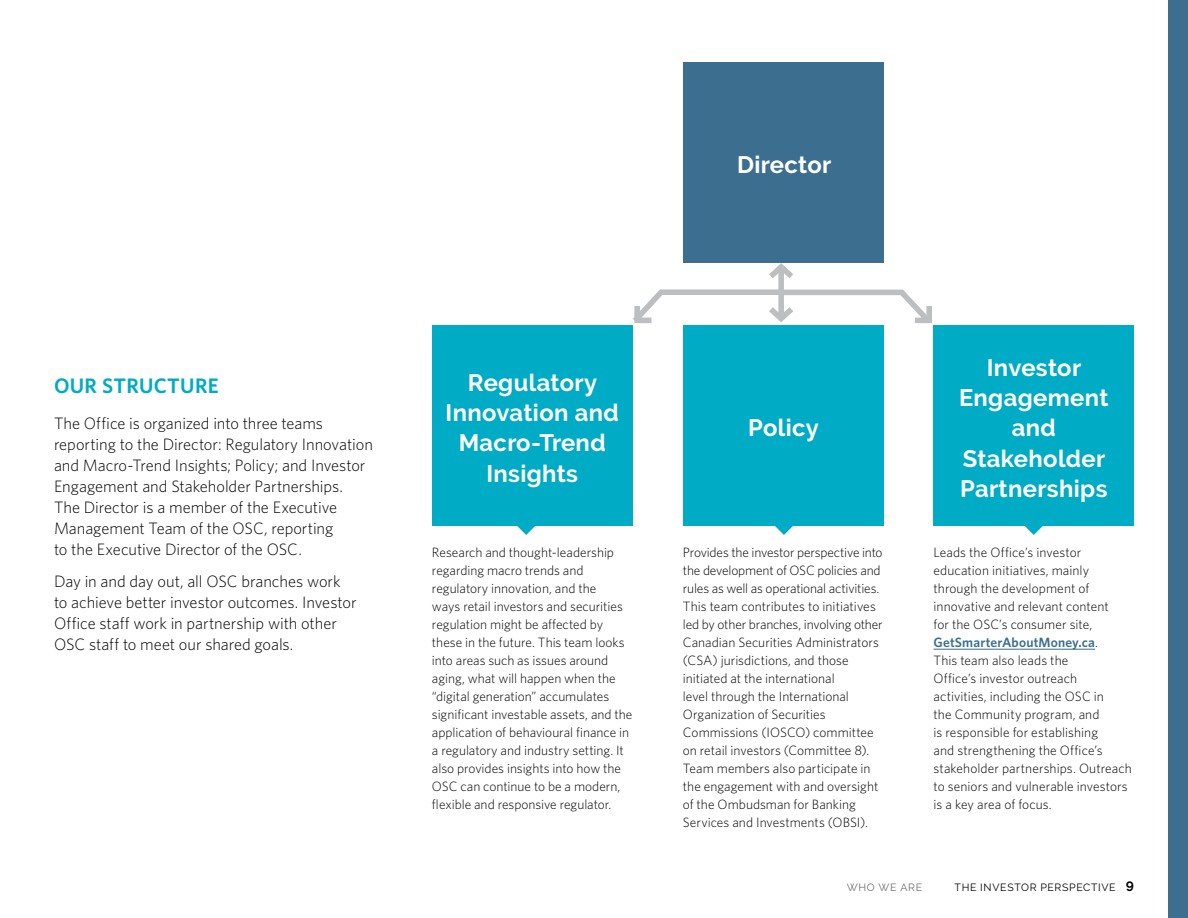
<style>
.page{position:relative;width:1188px;height:918px;background:#fff}
.page>*{position:absolute;margin:0;border:0;box-sizing:border-box;transform-origin:0 0}
.t1{font:700 23.7px/30.3px "Raleway";letter-spacing:.015em;color:#fff;text-align:center}
.Subhead_-_Blue_All_C{font:21px "Whitney HTF Semi Bold SC";letter-spacing:.015em;color:#00abc5}
.Body{font:300 16.5px/21px "Whitney HTF";letter-spacing:-.005em;color:#000}
.Body-2{font:300 13.5px/18px "Whitney HTF";color:#000}
.t2{font:10.5px "Raleway";letter-spacing:.065em;color:#000}
.t3{font:10.5px "Raleway";letter-spacing:.065em;color:#6d6e71}
.s1{font-weight:600;color:#3b6e8f}
.s2{font-weight:700;font-size:13.5px}
</style>
<div class="page">
<div style="left:1168px;top:0;width:20px;height:918px;background:#3b6e8f"></div>
<svg style="left:504px;top:525px;width:45px;height:10px"></svg>
<svg style="left:762px;top:525px;width:44px;height:10px"></svg>
<svg style="left:1011px;top:525px;width:45px;height:10px"></svg>
<svg style="left:632px;top:259px;width:302px;height:70px"></svg>
<div style="left:432px;top:325px;width:200px;height:200px;background:#00abc5"></div>
<div style="left:683px;top:325px;width:200px;height:200px;background:#00abc5"></div>
<div style="left:934px;top:325px;width:200px;height:200px;background:#00abc5"></div>
<div style="left:684px;top:62px;width:200px;height:200px;background:#3b6e8f"></div>
<hr style="left:934px;top:649px;width:161px;height:1px;background:#3b6e8f">
<p class="t1" style="left:737px;top:150px;width:96px">Director</p>
<p class="Subhead_-_Blue_All_C" style="left:54px;top:373px;width:166px">OUR STRUCTURE</p>
<p class="Body" style="left:54px;top:413px;width:320px">The Office is organized into three teams reporting to the Director: Regulatory Innovation and Macro-Trend Insights; Policy; and Investor Engagement and Stakeholder Partnerships.<br>The Director is a member of the Executive Management Team of the OSC, reporting<br>to the Executive Director of the OSC.</p>
<p class="Body" style="left:54px;top:570px;width:304px">Day in and day out, all OSC branches work to achieve better investor outcomes. Investor Office staff work in partnership with other OSC staff to meet our shared goals.</p>
<p class="t1" style="left:446px;top:368px;width:175px">Regulatory<br>Innovation and<br>Macro-Trend<br>Insights</p>
<p class="Body-2" style="left:432px;top:543px;width:202px">Research and thought-leadership regarding macro trends and regulatory innovation, and the<br>ways retail investors and securities regulation might be affected by these in the future. This team looks into areas such as issues around aging, what will happen when the “digital generation” accumulates significant investable assets, and the application of behavioural finance in a regulatory and industry setting. It also provides insights into how the OSC can continue to be a modern, flexible and responsive regulator.</p>
<p class="t1" style="left:748px;top:413px;width:72px">Policy</p>
<p class="Body-2" style="left:683px;top:543px;width:201px">Provides the investor perspective into the development of OSC policies and rules as well as operational activities.<br>This team contributes to initiatives led by other branches, involving other Canadian Securities Administrators (CSA) jurisdictions, and those initiated at the international<br>level through the International Organization of Securities Commissions (IOSCO) committee on retail investors (Committee 8).<br>Team members also participate in the engagement with and oversight of the Ombudsman for Banking Services and Investments (OBSI).</p>
<p class="t1" style="left:959px;top:352px;width:151px">Investor<br>Engagement and<br>Stakeholder<br>Partnerships</p>
<p class="Body-2" style="left:934px;top:543px;width:200px">Leads the Office’s investor education initiatives, mainly through the development of innovative and relevant content<br>for the OSC’s consumer site,<br><span class="s1">GetSmarterAboutMoney.ca</span>.<br>This team also leads the<br>Office’s investor outreach activities, including the OSC in<br>the Community program, and<br>is responsible for establishing<br>and strengthening the Office’s stakeholder partnerships. Outreach to seniors and vulnerable investors is a key area of focus.</p>
<p class="t3" style="left:847px;top:881px;width:77px">WHO WE ARE</p>
<p class="t2" style="left:955px;top:881px;width:181px">THE INVESTOR PERSPECTIVE <span class="s2">9</span></p>
</div>
